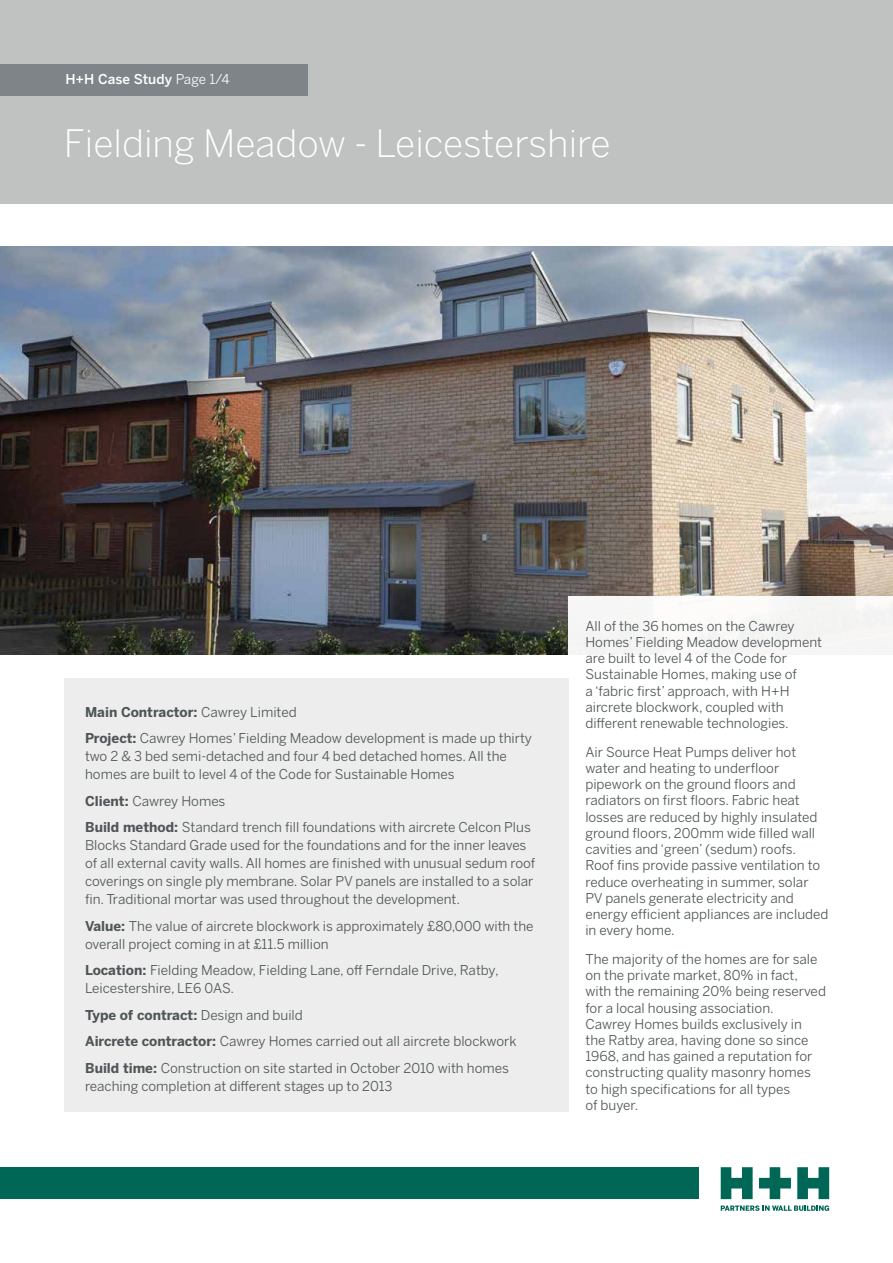
<style>
.page{position:relative;width:893px;height:1263px;background:#fff}
.page>*{position:absolute;margin:0;border:0;box-sizing:border-box;transform-origin:0 0}
.t1{font:300 37.5px "Benton Sans";color:#fff}
.t2{font:13.5px/16.2px "Benton Sans";color:#4e5557}
.t3{font:500 13.5px "Benton Sans";color:#fff}
.s1{font-weight:400}
.s2{font-weight:700}
</style>
<div class="page">
<div style="left:0;top:0;width:893px;height:204px;background:#bfc2c0"></div>
<div style="left:0;top:64px;width:308px;height:31px;background:#7e8487"></div>
<div style="left:0;top:1168px;width:699px;height:31px;background:#006656"></div>
<svg style="left:721px;top:1205px;width:108px;height:6px"></svg>
<svg style="left:721px;top:1167px;width:32px;height:32px"></svg>
<svg style="left:797px;top:1167px;width:32px;height:32px"></svg>
<svg style="left:759px;top:1167px;width:32px;height:32px"></svg>
<img style="left:0;top:247px;width:893px;height:408px">
<div style="left:568px;top:596px;width:325px;height:103px;background:#fff"></div>
<div style="left:64px;top:678px;width:504px;height:434px;background:#ecedec"></div>
<p class="t3" style="left:65px;top:71px;width:166px">H+H Case Study <span class="s1">Page 1/4</span></p>
<h1 class="t1" style="left:64px;top:122px;width:549px">Fielding Meadow - Leicestershire</h1>
<p class="t2" style="left:85px;top:698px;width:448px;line-height:26.5px"><span class="s2">Main Contractor:</span> Cawrey Limited<br><span class="s2">Project:</span> Cawrey Homes’ Fielding Meadow development is made up thirty</p>
<p class="t2" style="left:85px;top:747px;width:423px;line-height:18px">two 2 &amp; 3 bed semi-detached and four 4 bed detached homes. All the homes are built to level 4 of the Code for Sustainable Homes</p>
<p class="t2" style="left:85px;top:787px;width:447px;line-height:26.5px"><span class="s2">Client:</span> Cawrey Homes<br><span class="s2">Build method:</span> Standard trench fill foundations with aircrete Celcon Plus</p>
<p class="t2" style="left:85px;top:836px;width:452px;line-height:18px">Blocks Standard Grade used for the foundations and for the inner leaves of all external cavity walls. All homes are finished with unusual sedum roof coverings on single ply membrane. Solar PV panels are installed to a solar fin. Traditional mortar was used throughout the development.</p>
<p class="t2" style="left:85px;top:916px;width:450px;line-height:18px"><span class="s2">Value:</span> The value of aircrete blockwork is approximately £80,000 with the overall project coming in at £11.5 million</p>
<p class="t2" style="left:85px;top:961px;width:415px;line-height:18px"><span class="s2">Location:</span> Fielding Meadow, Fielding Lane, off Ferndale Drive, Ratby,<br>Leicestershire, LE6 0AS.</p>
<p class="t2" style="left:85px;top:1001px;width:433px;line-height:26.5px"><span class="s2">Type of contract:</span> Design and build<br><span class="s2">Aircrete contractor:</span> Cawrey Homes carried out all aircrete blockwork<br><span class="s2">Build time:</span> Construction on site started in October 2010 with homes</p>
<p class="t2" style="left:85px;top:1077px;width:309px">reaching completion at different stages up to 2013</p>
<p class="t2" style="left:585px;top:617px;width:238px">All of the 36 homes on the Cawrey Homes’ Fielding Meadow development are built to level 4 of the Code for Sustainable Homes, making use of<br>a ‘fabric first’ approach, with H+H aircrete blockwork, coupled with different renewable technologies.</p>
<p class="t2" style="left:585px;top:744px;width:245px">Air Source Heat Pumps deliver hot water and heating to underfloor pipework on the ground floors and radiators on first floors. Fabric heat losses are reduced by highly insulated ground floors, 200mm wide filled wall cavities and ‘green’ (sedum) roofs.<br>Roof fins provide passive ventilation to reduce overheating in summer, solar PV panels generate electricity and energy efficient appliances are included in every home.</p>
<p class="t2" style="left:585px;top:951px;width:242px">The majority of the homes are for sale on the private market, 80% in fact, with the remaining 20% being reserved for a local housing association.<br>Cawrey Homes builds exclusively in<br>the Ratby area, having done so since 1968, and has gained a reputation for constructing quality masonry homes to high specifications for all types<br>of buyer.</p>
</div>
